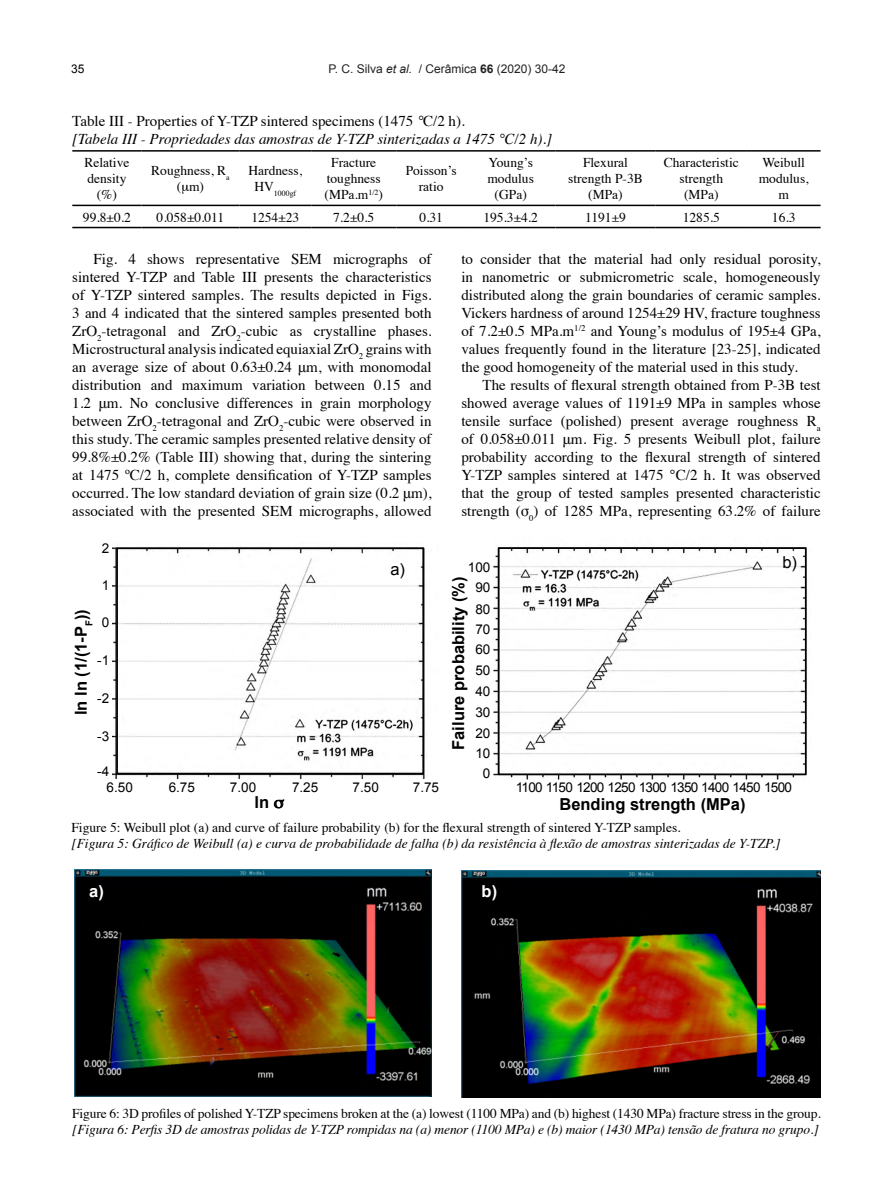
<style>
.page{position:relative;width:893px;height:1191px;background:#fff}
.page>*{position:absolute;margin:0;border:0;box-sizing:border-box;transform-origin:0 0}
.t1{font:700 16.5px "Arial";color:#000}
.t2{font:16.5px "Arial";color:#000}
.t3{font:700 16.5px "Arial";color:#fff}
.t4{font:15px/18px "Times";color:#000;text-align:justify}
.t5{font:italic 15px/18px "Times";color:#000}
.t6{font:13.5px/16.2px "Times";color:#000;text-align:center}
.t7{font:italic 13.5px "Times";letter-spacing:-.01em;color:#000}
.t8{font:13.5px/15.5px "Arial";letter-spacing:-.05em;color:#000}
.t9{font:12px "Arial";color:#222}
.t10{font:12px "Arial";color:#000}
.t11{font:7.8px "Times";color:#000}
.s1{font-style:italic}
.s2{font-weight:700}
.s3{font-style:normal}
</style>
<div class="page">
<hr style="left:72px;top:150px;width:70px;height:2px;background:#000">
<hr style="left:142px;top:150px;width:97px;height:2px;background:#000">
<hr style="left:239px;top:150px;width:72px;height:2px;background:#000">
<hr style="left:311px;top:150px;width:85px;height:2px;background:#000">
<hr style="left:396px;top:150px;width:70px;height:2px;background:#000">
<hr style="left:466px;top:150px;width:89px;height:2px;background:#000">
<hr style="left:555px;top:150px;width:101px;height:2px;background:#000">
<hr style="left:656px;top:150px;width:91px;height:2px;background:#000">
<hr style="left:747px;top:150px;width:74px;height:2px;background:#000">
<hr style="left:72px;top:205px;width:70px;height:1px;background:#000">
<hr style="left:142px;top:205px;width:97px;height:1px;background:#000">
<hr style="left:239px;top:205px;width:72px;height:1px;background:#000">
<hr style="left:311px;top:205px;width:85px;height:1px;background:#000">
<hr style="left:396px;top:205px;width:70px;height:1px;background:#000">
<hr style="left:466px;top:205px;width:89px;height:1px;background:#000">
<hr style="left:555px;top:205px;width:101px;height:1px;background:#000">
<hr style="left:656px;top:205px;width:91px;height:1px;background:#000">
<hr style="left:747px;top:205px;width:74px;height:1px;background:#000">
<hr style="left:72px;top:227px;width:70px;height:1px;background:#000">
<hr style="left:142px;top:227px;width:97px;height:1px;background:#000">
<hr style="left:239px;top:227px;width:72px;height:1px;background:#000">
<hr style="left:311px;top:227px;width:85px;height:1px;background:#000">
<hr style="left:396px;top:227px;width:70px;height:1px;background:#000">
<hr style="left:466px;top:227px;width:89px;height:1px;background:#000">
<hr style="left:555px;top:227px;width:101px;height:1px;background:#000">
<hr style="left:656px;top:227px;width:91px;height:1px;background:#000">
<hr style="left:747px;top:227px;width:74px;height:1px;background:#000">
<img style="left:494px;top:547px;width:313px;height:232px">
<div style="left:498px;top:547px;width:308px;height:228px;border:2px solid #000"></div>
<img style="left:112px;top:546px;width:313px;height:233px">
<svg style="left:274px;top:799px;width:11px;height:10px"></svg>
<div style="left:116px;top:547px;width:308px;height:227px;border:2px solid #000"></div>
<img style="left:74px;top:870px;width:358px;height:226px">
<img style="left:461px;top:870px;width:359px;height:227px">
<p class="t10" style="left:71px;top:60px;width:15px">35</p>
<p class="t9" style="left:328px;top:60px;width:239px">P. C. Silva <span class="s1">et al.</span> / Cerâmica <span class="s2">66</span> (2020) 30-42</p>
<p class="t5" style="left:72px;top:111px;width:481px"><span class="s3">Table III - Properties of Y-TZP sintered specimens (1475</span> °<span class="s3">C/2 h).<br></span>[Tabela III - Propriedades das amostras de Y-TZP sinterizadas a 1475 °C/2 h).]</p>
<p class="t6" style="left:84px;top:153px;width:46px">Relative density (%)</p>
<p class="t6" style="left:151px;top:161px;width:80px">Roughness, R<sub>a </sub>( m)</p>
<p class="t6" style="left:249px;top:161px;width:55px">Hardness,</p>
<p class="t6" style="left:325px;top:153px;width:60px">Fracture toughness (MPa.m<sup>1/2</sup>)</p>
<p class="t6" style="left:406px;top:161px;width:53px">Poisson’s ratio</p>
<p class="t6" style="left:487px;top:153px;width:48px">Young’s modulus (GPa)</p>
<p class="t6" style="left:568px;top:153px;width:76px">Flexural strength P-3B (MPa)</p>
<p class="t6" style="left:664px;top:153px;width:76px">Characteristic strength (MPa)</p>
<p class="t6" style="left:759px;top:153px;width:51px">Weibull modulus, m</p>
<p class="t11" style="left:254px;top:186px;width:43px"><sup>HV</sup>1000gf</p>
<p class="t6" style="left:83px;top:208px;width:49px">99.8±0.2</p>
<p class="t6" style="left:157px;top:208px;width:69px">0.058±0.011</p>
<p class="t6" style="left:251px;top:208px;width:49px">1254±23</p>
<p class="t6" style="left:333px;top:208px;width:43px">7.2±0.5</p>
<p class="t6" style="left:419px;top:208px;width:25px">0.31</p>
<p class="t6" style="left:483px;top:208px;width:56px">195.3±4.2</p>
<p class="t6" style="left:585px;top:208px;width:42px">1191±9</p>
<p class="t6" style="left:683px;top:208px;width:39px">1285.5</p>
<p class="t6" style="left:772px;top:208px;width:25px">16.3</p>
<p class="t4" style="left:72px;top:249px;width:361px;text-indent:21px">Fig. 4 shows representative SEM micrographs of sintered Y-TZP and Table III presents the characteristics of Y-TZP sintered samples. The results depicted in Figs.<br>3 and 4 indicated that the sintered samples presented both ZrO<sub>2</sub>-tetragonal and ZrO<sub>2</sub>-cubic as crystalline phases.<br>Microstructural analysis indicated equiaxial ZrO<sub>2</sub> grains with an average size of about 0.63±0.24 μm, with monomodal distribution and maximum variation between 0.15 and 1.2 μm. No conclusive differences in grain morphology between ZrO<sub>2</sub>-tetragonal and ZrO<sub>2</sub>-cubic were observed in this study. The ceramic samples presented relative density of 99.8%±0.2% (Table III) showing that, during the sintering at 1475 ºC/2 h, complete densification of Y-TZP samples occurred. The low standard deviation of grain size (0.2 μm), associated with the presented SEM micrographs, allowed</p>
<p class="t4" style="left:461px;top:249px;width:361px">to consider that the material had only residual porosity, in nanometric or submicrometric scale, homogeneously distributed along the grain boundaries of ceramic samples.<br>Vickers hardness of around 1254±29 HV, fracture toughness of 7.2±0.5 MPa.m<sup>1/2</sup> and Young’s modulus of 195±4 GPa, values frequently found in the literature [23-25], indicated the good homogeneity of the material used in this study.</p>
<p class="t4" style="left:461px;top:375px;width:361px;text-indent:21px">The results of flexural strength obtained from P-3B test showed average values of 1191±9 MPa in samples whose tensile surface (polished) present average roughness R<sub>a </sub>of 0.058±0.011 μm. Fig. 5 presents Weibull plot, failure probability according to the flexural strength of sintered Y-TZP samples sintered at 1475 °C/2 h. It was observed that the group of tested samples presented characteristic strength (σ<sub>0</sub>) of 1285 MPa, representing 63.2% of failure</p>
<p class="t8" style="left:102px;top:540px;width:9px">2</p>
<p class="t8" style="left:102px;top:577px;width:9px">1</p>
<p class="t8" style="left:102px;top:614px;width:9px">0</p>
<p class="t8" style="left:97px;top:653px;width:14px">-1</p>
<p class="t8" style="left:97px;top:690px;width:14px">-2</p>
<p class="t8" style="left:97px;top:728px;width:14px">-3</p>
<p class="t8" style="left:107px;top:764px;width:28px;text-indent:-9px">-4<br>6.50</p>
<p class="t1" style="left:70px;top:715px;width:107px;rotate:-90deg">ln ln (1/(1-P<sub>F</sub>))</p>
<p class="t2" style="left:390px;top:558px;width:16px">a)</p>
<p class="t2" style="left:782px;top:551px;width:16px">b)</p>
<p class="t8" style="left:468px;top:559px;width:24px">100</p>
<p class="t8" style="left:475px;top:601px;width:17px">80</p>
<p class="t1" style="left:447px;top:750px;width:175px;rotate:-90deg">Failure probability (%)</p>
<p class="t8" style="left:475px;top:580px;width:17px">90</p>
<p class="t8" style="left:475px;top:622px;width:17px">70</p>
<p class="t8" style="left:475px;top:642px;width:17px">60</p>
<p class="t8" style="left:475px;top:662px;width:17px">50</p>
<p class="t8" style="left:475px;top:683px;width:17px">40</p>
<p class="t8" style="left:475px;top:705px;width:17px">30</p>
<p class="t8" style="left:475px;top:725px;width:17px">20</p>
<p class="t8" style="left:475px;top:745px;width:17px">10</p>
<p class="t8" style="left:169px;top:779px;width:28px">6.75</p>
<p class="t8" style="left:230px;top:779px;width:28px">7.00</p>
<p class="t8" style="left:292px;top:779px;width:28px">7.25</p>
<p class="t8" style="left:353px;top:779px;width:28px">7.50</p>
<p class="t8" style="left:413px;top:779px;width:28px">7.75</p>
<p class="t1" style="left:255px;top:791px;width:31px">ln ▲</p>
<p class="t8" style="left:483px;top:766px;width:9px">0</p>
<p class="t8" style="left:516px;top:779px;width:278px">1100 1150 1200 1250 1300 1350 1400 1450 1500</p>
<p class="t1" style="left:559px;top:793px;width:188px">Bending strength (MPa)</p>
<p class="t6" style="left:71px;top:818px;width:611px">Figure 5: Weibull plot (a) and curve of failure probability (b) for the flexural strength of sintered Y-TZP samples.</p>
<p class="t7" style="left:71px;top:832px;width:710px">[Figura 5: Gráfico de Weibull (a) e curva de probabilidade de falha (b) da resistência à flexão de amostras sinterizadas de Y-TZP.]</p>
<p class="t3" style="left:89px;top:880px;width:16px">a)</p>
<p class="t3" style="left:482px;top:880px;width:17px">b)</p>
<p class="t6" style="left:72px;top:1104px;width:750px">Figure 6: 3D profiles of polished Y-TZP specimens broken at the (a) lowest (1100 MPa) and (b) highest (1430 MPa) fracture stress in the group.</p>
<p class="t7" style="left:72px;top:1118px;width:748px">[Figura 6: Perfis 3D de amostras polidas de Y-TZP rompidas na (a) menor (1100 MPa) e (b) maior (1430 MPa) tensão de fratura no grupo.]</p>
</div>
